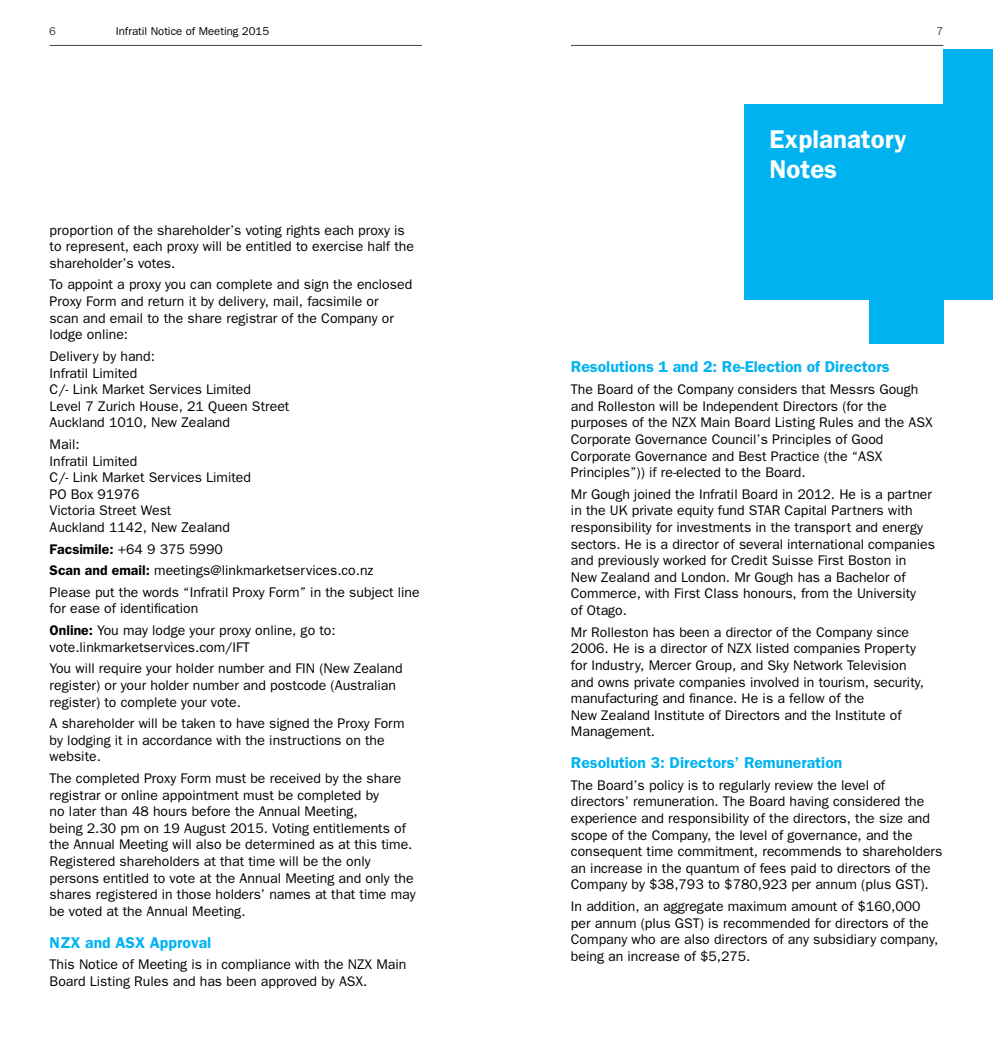
<style>
.page{position:relative;width:993px;height:1042px;background:#fff}
.page>*{position:absolute;margin:0;border:0;box-sizing:border-box;transform-origin:0 0}
.t1{font:600 25.72px/30.4px "Franklin Gothic";color:#fff}
.t2{font:600 15.75px "Franklin Gothic";color:#00b3f0}
.t3{font:14px/16.6px "Franklin Gothic";color:#000}
.t4{font:11.38px "Franklin Gothic";color:#000}
.t5{font:11.38px "Franklin Gothic";color:#414042}
.s1{font-weight:600}
</style>
<div class="page">
<div style="left:744px;top:104px;width:248px;height:196px;background:#00b3f0"></div>
<div style="left:943px;top:50px;width:49px;height:62px;background:#00b3f0"></div>
<div style="left:868px;top:292px;width:75px;height:52px;background:#00b3f0"></div>
<hr style="left:50px;top:45px;width:372px;height:1px;background:#414042">
<hr style="left:570px;top:45px;width:373px;height:1px;background:#414042">
<p class="t5" style="left:49px;top:25px;width:8px">6</p>
<p class="t4" style="left:116px;top:25px;width:155px">Infratil Notice of Meeting 2015</p>
<p class="t5" style="left:936px;top:25px;width:8px">7</p>
<p class="t3" style="left:50px;top:221px;width:366px">proportion of the shareholder’s voting rights each proxy is to represent, each proxy will be entitled to exercise half the shareholder’s votes.</p>
<p class="t3" style="left:50px;top:276px;width:364px">To appoint a proxy you can complete and sign the enclosed Proxy Form and return it by delivery, mail, facsimile or<br>scan and email to the share registrar of the Company or lodge online:</p>
<p class="t3" style="left:50px;top:347px;width:241px">Delivery by hand:<br>Infratil Limited<br>C/- Link Market Services Limited<br>Level 7 Zurich House, 21 Queen Street<br>Auckland 1010, New Zealand</p>
<p class="t3" style="left:50px;top:436px;width:203px">Mail:<br>Infratil Limited<br>C/- Link Market Services Limited<br>PO Box 91976<br>Victoria Street West<br>Auckland 1142, New Zealand</p>
<p class="t3" style="left:50px;top:538px;width:371px;line-height:21.5px"><span class="s1">Facsimile:</span> +64 9 375 5990<br><span class="s1">Scan and email:</span> meetings@linkmarketservices.co.nz<br>Please put the words “Infratil Proxy Form” in the subject line</p>
<p class="t3" style="left:50px;top:598px;width:287px;line-height:21.5px">for ease of identification<br><span class="s1">Online:</span> You may lodge your proxy online, go to:</p>
<p class="t3" style="left:50px;top:636px;width:354px;line-height:21.5px">vote.linkmarketservices.com/IFT<br>You will require your holder number and FIN (New Zealand</p>
<p class="t3" style="left:50px;top:676px;width:347px">register) or your holder number and postcode (Australian register) to complete your vote.</p>
<p class="t3" style="left:50px;top:715px;width:356px">A shareholder will be taken to have signed the Proxy Form by lodging it in accordance with the instructions on the website.</p>
<p class="t3" style="left:50px;top:769px;width:367px">The completed Proxy Form must be received by the share registrar or online appointment must be completed by<br>no later than 48 hours before the Annual Meeting,<br>being 2.30 pm on 19 August 2015. Voting entitlements of the Annual Meeting will also be determined as at this time.<br>Registered shareholders at that time will be the only persons entitled to vote at the Annual Meeting and only the shares registered in those holders’ names at that time may be voted at the Annual Meeting.</p>
<p class="t2" style="left:50px;top:933px;width:163px">NZX and ASX Approval</p>
<p class="t3" style="left:50px;top:956px;width:358px">This Notice of Meeting is in compliance with the NZX Main<br>Board Listing Rules and has been approved by ASX.</p>
<h1 class="t1" style="left:769px;top:123px;width:138px">Explanatory<br>Notes</h1>
<p class="t2" style="left:570px;top:358px;width:320px">Resolutions 1 and 2: Re-Election of Directors</p>
<p class="t3" style="left:570px;top:381px;width:363px">The Board of the Company considers that Messrs Gough and Rolleston will be Independent Directors (for the purposes of the NZX Main Board Listing Rules and the ASX Corporate Governance Council’s Principles of Good Corporate Governance and Best Practice (the “ASX Principles”)) if re-elected to the Board.</p>
<p class="t3" style="left:570px;top:485px;width:365px">Mr Gough joined the Infratil Board in 2012. He is a partner in the UK private equity fund STAR Capital Partners with responsibility for investments in the transport and energy sectors. He is a director of several international companies and previously worked for Credit Suisse First Boston in New Zealand and London. Mr Gough has a Bachelor of Commerce, with First Class honours, from the University<br>of Otago.</p>
<p class="t3" style="left:570px;top:623px;width:354px">Mr Rolleston has been a director of the Company since 2006. He is a director of NZX listed companies Property for Industry, Mercer Group, and Sky Network Television and owns private companies involved in tourism, security, manufacturing and finance. He is a fellow of the<br>New Zealand Institute of Directors and the Institute of Management.</p>
<p class="t2" style="left:570px;top:753px;width:273px">Resolution 3: Directors’ Remuneration</p>
<p class="t3" style="left:570px;top:776px;width:373px">The Board’s policy is to regularly review the level of directors’ remuneration. The Board having considered the experience and responsibility of the directors, the size and scope of the Company, the level of governance, and the consequent time commitment, recommends to shareholders an increase in the quantum of fees paid to directors of the Company by $38,793 to $780,923 per annum (plus GST).</p>
<p class="t3" style="left:570px;top:897px;width:369px">In addition, an aggregate maximum amount of $160,000 per annum (plus GST) is recommended for directors of the Company who are also directors of any subsidiary company, being an increase of $5,275.</p>
</div>
